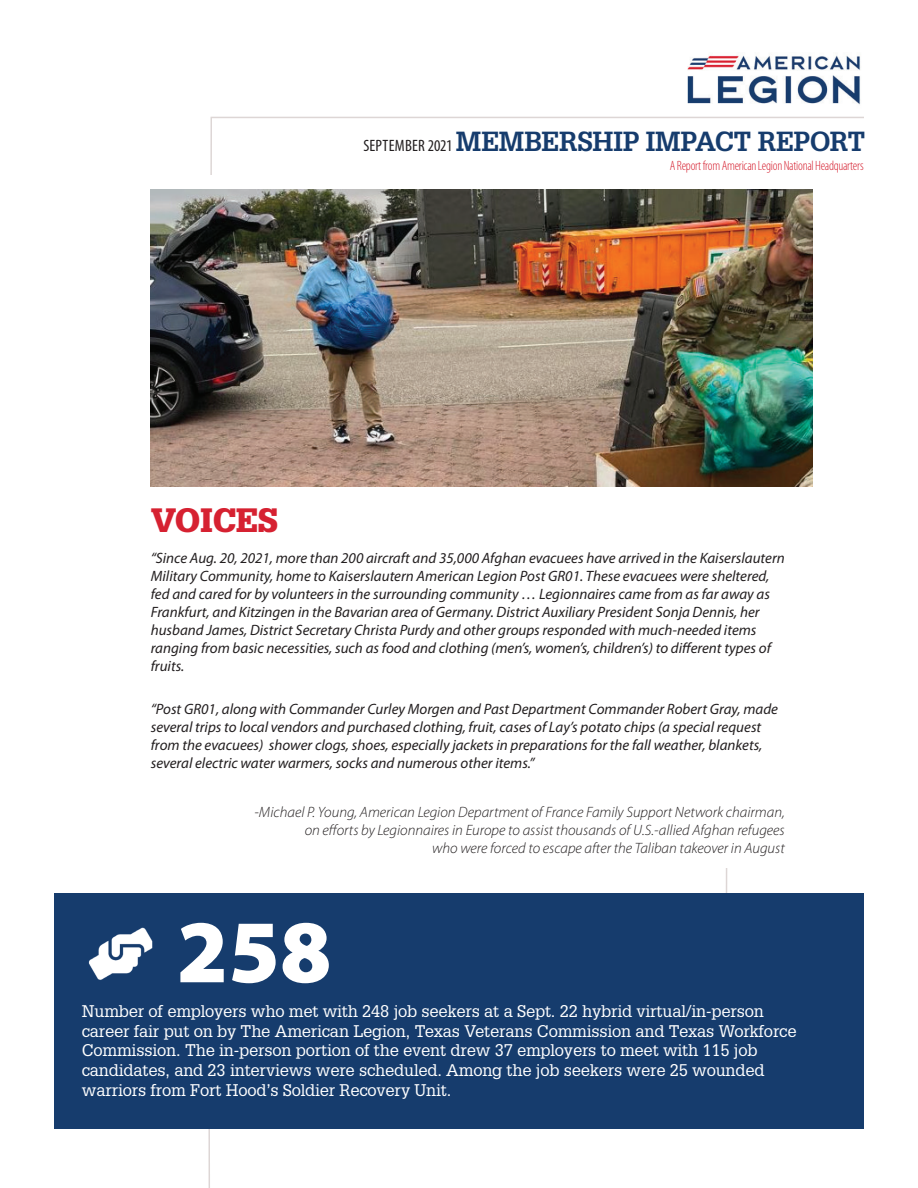
<style>
.page{position:relative;width:918px;height:1188px;background:#fff}
.page>*{position:absolute;margin:0;border:0;box-sizing:border-box;transform-origin:0 0}
.t1{font:900 90px "Myriad Pro";color:#fff}
.t2{font:900 33px "Glypha LT Std";letter-spacing:-.01em;color:#d62131}
.t3{font:700 27px "Glypha LT Std";letter-spacing:-.015em;color:#163c6d}
.t4{font:16.5px/19.8px "Glypha LT Std";letter-spacing:-.01em;color:#fff}
.t5{font:italic 15px/18px "Myriad Pro";color:#231f20}
.t6{font:italic 300 15px/18px "Myriad Pro";color:#231f20;text-align:right}
.t7{font:300 condensed 13.5px "Myriad Pro";letter-spacing:-.02em;color:#d62131}
.s1{font-family:"Myriad Pro";font-weight:400;font-stretch:condensed;font-size:16.5px;color:#231f20}
</style>
<div class="page">
<img style="left:687px;top:54px;width:174px;height:51px">
<div style="left:54px;top:893px;width:810px;height:235px;background:#163c6d"></div>
<img style="left:88px;top:927px;width:65px;height:53px">
<img style="left:151px;top:189px;width:661px;height:297px">
<h3 class="t3" style="left:363px;top:124px;width:503px"><span class="s1">SEPTEMBER 2021</span> MEMBERSHIP IMPACT REPORT</h3>
<h2 class="t2" style="left:151px;top:501px;width:129px">VOICES</h2>
<p class="t7" style="left:670px;top:158px;width:195px">A Report from American Legion National Headquarters</p>
<p class="t5" style="left:151px;top:548px;width:636px">“Since Aug. 20, 2021, more than 200 aircraft and 35,000 Afghan evacuees have arrived in the Kaiserslautern Military Community, home to Kaiserslautern American Legion Post GR01. These evacuees were sheltered, fed and cared for by volunteers in the surrounding community … Legionnaires came from as far away as Frankfurt, and Kitzingen in the Bavarian area of Germany. District Auxiliary President Sonja Dennis, her husband James, District Secretary Christa Purdy and other groups responded with much-needed items ranging from basic necessities, such as food and clothing (men’s, women’s, children’s) to different types of fruits.</p>
<p class="t5" style="left:151px;top:699px;width:629px">“Post GR01, along with Commander Curley Morgen and Past Department Commander Robert Gray, made several trips to local vendors and purchased clothing, fruit, cases of Lay’s potato chips (a special request from the evacuees) shower clogs, shoes, especially jackets in preparations for the fall weather, blankets, several electric water warmers, socks and numerous other items.”</p>
<p class="t6" style="left:254px;top:803px;width:532px">-Michael P. Young, American Legion Department of France Family Support Network chairman, on efforts by Legionnaires in Europe to assist thousands of U.S.-allied Afghan refugees<br>who were forced to escape after the Taliban takeover in August</p>
<h1 class="t1" style="left:177px;top:901px;width:156px">258</h1>
<p class="t4" style="left:82px;top:1001px;width:716px">Number of employers who met with 248 job seekers at a Sept. 22 hybrid virtual/in-person career fair put on by The American Legion, Texas Veterans Commission and Texas Workforce Commission. The in-person portion of the event drew 37 employers to meet with 115 job candidates, and 23 interviews were scheduled. Among the job seekers were 25 wounded warriors from Fort Hood’s Soldier Recovery Unit.</p>
</div>
